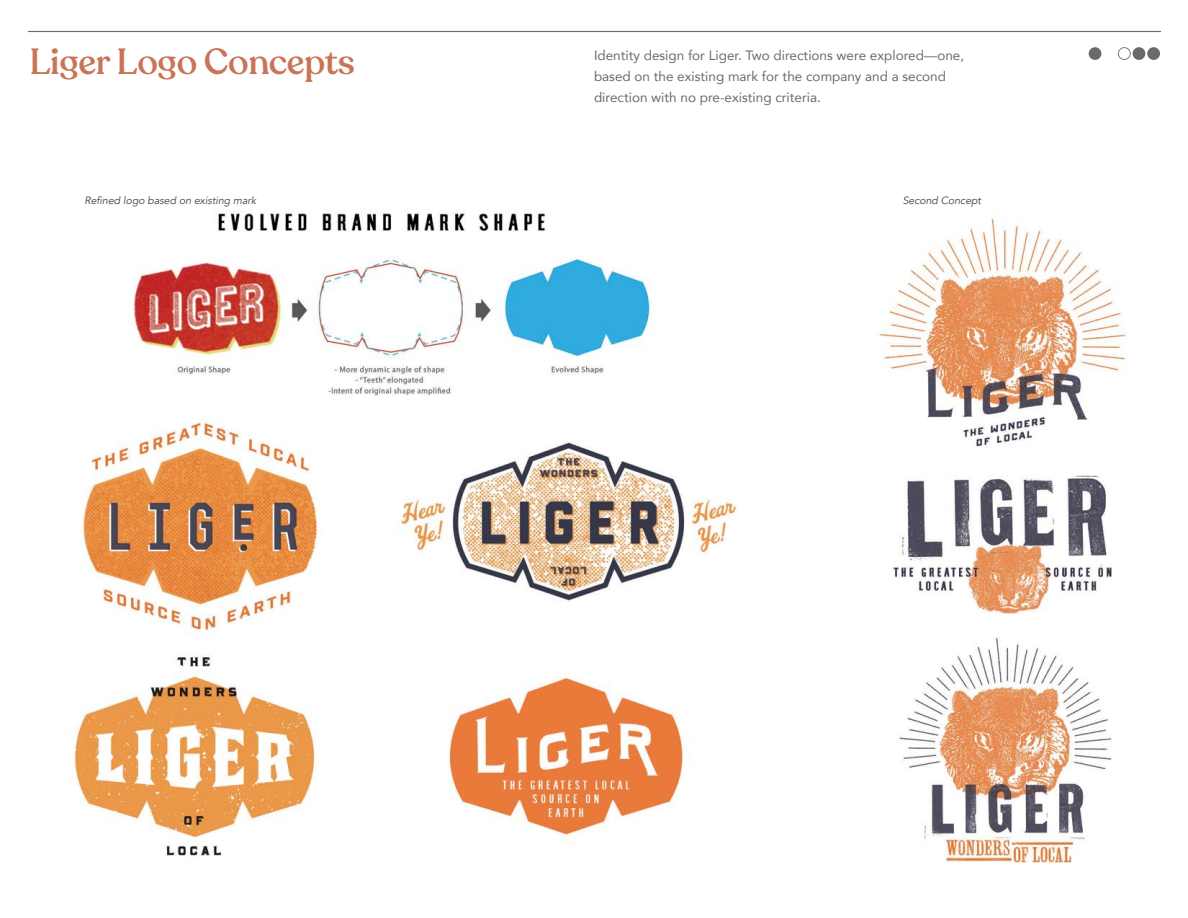
<style>
.page{position:relative;width:1188px;height:918px;background:#fff}
.page>*{position:absolute;margin:0;border:0;box-sizing:border-box;transform-origin:0 0}
.t1{font:500 36px "Recoleta";letter-spacing:-.01em;color:#c87557}
.t2{font:13.5px/21px "Avenir";color:#6a6b67}
.t3{font:italic 10.5px "Avenir";color:#414042}
</style>
<div class="page">
<img style="left:74px;top:213px;width:1053px;height:649px">
<svg style="left:1118px;top:47px;width:13px;height:13px"></svg>
<div style="left:1089px;top:47px;width:12px;height:13px;background:#6a6b67;border-radius:50%"></div>
<div style="left:1133px;top:47px;width:12px;height:13px;background:#6a6b67;border-radius:50%"></div>
<div style="left:1147px;top:47px;width:13px;height:13px;background:#6a6b67;border-radius:50%"></div>
<hr style="left:28px;top:31px;width:1133px;height:1px;background:#6a6b67">
<h1 class="t1" style="left:30px;top:39px;width:327px">Liger Logo Concepts</h1>
<p class="t2" style="left:594px;top:44px;width:372px">Identity design for Liger. Two directions were explored—one, based on the existing mark for the company and a second direction with no pre-existing criteria.</p>
<p class="t3" style="left:85px;top:194px;width:173px">Refined logo based on existing mark</p>
<p class="t3" style="left:903px;top:194px;width:80px">Second Concept</p>
</div>
